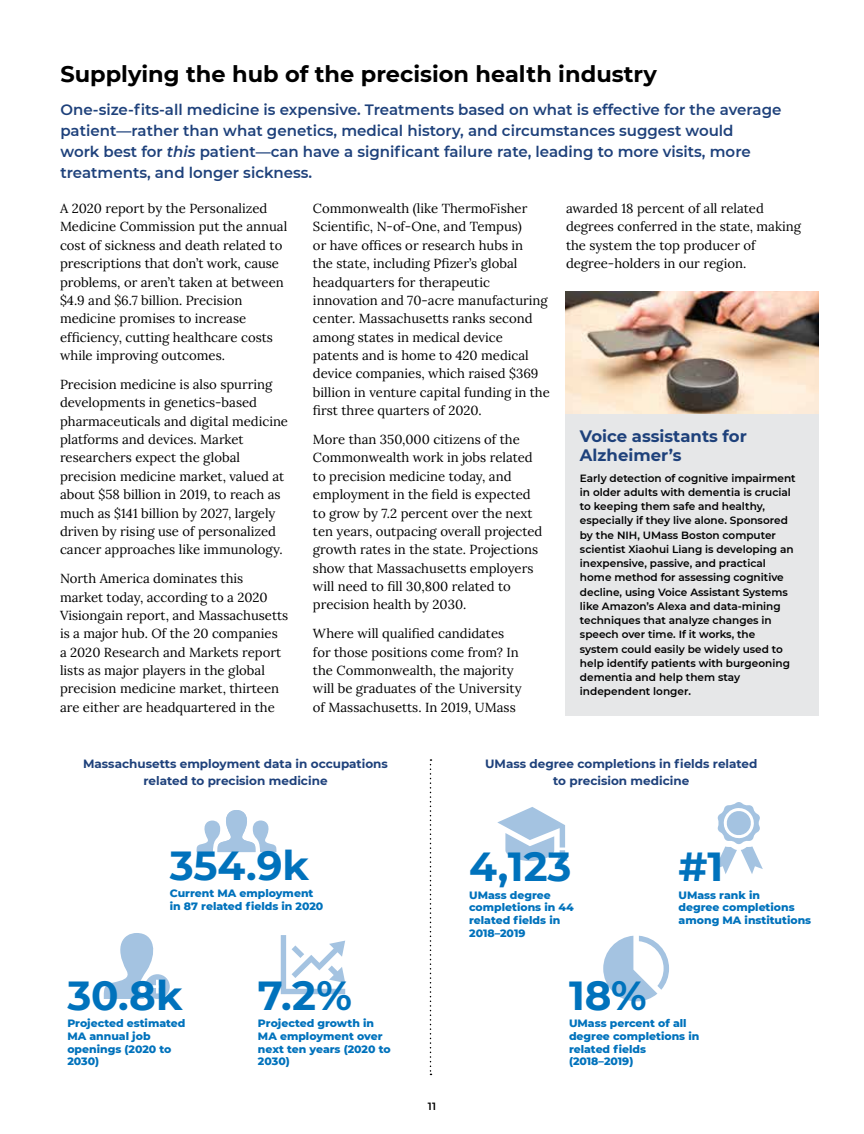
<style>
.page{position:relative;width:864px;height:1134px;background:#fff}
.page>*{position:absolute;margin:0;border:0;box-sizing:border-box;transform-origin:0 0}
.t1{font:700 40.5px "Montserrat";color:#0072bc}
.t2{font:700 22.5px "Montserrat";color:#000}
.t3{font:700 16.5px/19.5px "Montserrat";color:#1e417b}
.t4{font:600 15px/21px "Montserrat";color:#1e417b}
.t5{font:13.2px/18.3px "Lora";color:#000}
.t6{font:700 12px/16.5px "Montserrat";color:#1e417b;text-align:center}
.t7{font:800 10.8px/12.8px "Montserrat";color:#0072bc}
.t8{font:600 10.5px/14.2px "Montserrat";color:#000}
.s1{font-style:italic}
</style>
<div class="page">
<div style="left:566px;top:414px;width:253px;height:302px;background:#e6e7e8"></div>
<img style="left:566px;top:292px;width:253px;height:122px">
<svg style="left:430px;top:759px;width:1px;height:316px"></svg>
<svg style="left:715px;top:802px;width:48px;height:72px"></svg>
<svg style="left:197px;top:810px;width:79px;height:42px"></svg>
<svg style="left:281px;top:935px;width:64px;height:59px"></svg>
<svg style="left:104px;top:933px;width:66px;height:66px"></svg>
<svg style="left:497px;top:807px;width:71px;height:54px"></svg>
<svg style="left:603px;top:936px;width:66px;height:65px"></svg>
<h2 class="t2" style="left:60px;top:58px;width:598px">Supplying the hub of the precision health industry</h2>
<p class="t4" style="left:60px;top:98px;width:723px">One-size-fits-all medicine is expensive. Treatments based on what is effective for the average patient—rather than what genetics, medical history, and circumstances suggest would<br>work best for <span class="s1">this</span> patient—can have a significant failure rate, leading to more visits, more treatments, and longer sickness.</p>
<p class="t5" style="left:60px;top:198px;width:229px">A 2020 report by the Personalized Medicine Commission put the annual cost of sickness and death related to prescriptions that don’t work, cause problems, or aren’t taken at between $4.9 and $6.7 billion. Precision medicine promises to increase efficiency, cutting healthcare costs while improving outcomes.</p>
<p class="t5" style="left:60px;top:374px;width:230px">Precision medicine is also spurring developments in genetics-based pharmaceuticals and digital medicine platforms and devices. Market researchers expect the global precision medicine market, valued at about $58 billion in 2019, to reach as much as $141 billion by 2027, largely driven by rising use of personalized cancer approaches like immunology.</p>
<p class="t5" style="left:60px;top:568px;width:230px">North America dominates this market today, according to a 2020<br>Visiongain report, and Massachusetts is a major hub. Of the 20 companies<br>a 2020 Research and Markets report lists as major players in the global precision medicine market, thirteen are either are headquartered in the</p>
<p class="t5" style="left:566px;top:198px;width:237px">awarded 18 percent of all related degrees conferred in the state, making the system the top producer of degree-holders in our region.</p>
<p class="t5" style="left:313px;top:198px;width:238px">Commonwealth (like ThermoFisher Scientific, N-of-One, and Tempus)<br>or have offices or research hubs in<br>the state, including Pfizer’s global headquarters for therapeutic innovation and 70-acre manufacturing center. Massachusetts ranks second among states in medical device patents and is home to 420 medical device companies, which raised $369 billion in venture capital funding in the first three quarters of 2020.</p>
<p class="t5" style="left:313px;top:429px;width:231px">More than 350,000 citizens of the Commonwealth work in jobs related to precision medicine today, and employment in the field is expected to grow by 7.2 percent over the next ten years, outpacing overall projected growth rates in the state. Projections show that Massachusetts employers will need to fill 30,800 related to precision health by 2030.</p>
<p class="t5" style="left:313px;top:623px;width:210px">Where will qualified candidates for those positions come from? In the Commonwealth, the majority will be graduates of the University of Massachusetts. In 2019, UMass</p>
<p class="t3" style="left:580px;top:425px;width:168px">Voice assistants for<br>Alzheimer’s</p>
<p class="t8" style="left:580px;top:470px;width:217px">Early detection of cognitive impairment in older adults with dementia is crucial to keeping them safe and healthy, especially if they live alone. Sponsored by the NIH, UMass Boston computer scientist Xiaohui Liang is developing an inexpensive, passive, and practical home method for assessing cognitive decline, using Voice Assistant Systems like Amazon’s Alexa and data-mining techniques that analyze changes in speech over time. If it works, the system could easily be widely used to help identify patients with burgeoning dementia and help them stay independent longer.</p>
<p class="t6" style="left:83px;top:755px;width:306px">Massachusetts employment data in occupations related to precision medicine</p>
<h1 class="t1" style="left:170px;top:837px;width:141px">354.9k</h1>
<p class="t7" style="left:170px;top:887px;width:155px">Current MA employment in 87 related fields in 2020</p>
<h1 class="t1" style="left:67px;top:966px;width:117px">30.8k</h1>
<p class="t7" style="left:67px;top:1016px;width:120px">Projected estimated<br>MA annual job openings (2020 to<br>2030)</p>
<h1 class="t1" style="left:258px;top:966px;width:95px">7.2%</h1>
<p class="t7" style="left:258px;top:1016px;width:134px">Projected growth in<br>MA employment over next ten years (2020 to<br>2030)</p>
<p class="t8" style="left:428px;top:1099px;width:10px">11</p>
<p class="t6" style="left:485px;top:755px;width:274px">UMass degree completions in fields related to precision medicine</p>
<h1 class="t1" style="left:469px;top:838px;width:104px">4,123</h1>
<p class="t7" style="left:469px;top:888px;width:106px">UMass degree completions in 44 related fields in<br>2018–2019</p>
<h1 class="t1" style="left:679px;top:838px;width:47px">#1</h1>
<p class="t7" style="left:679px;top:888px;width:134px">UMass rank in<br>degree completions among MA institutions</p>
<h1 class="t1" style="left:569px;top:966px;width:79px">18%</h1>
<p class="t7" style="left:569px;top:1016px;width:132px">UMass percent of all degree completions in related fields (2018–2019)</p>
</div>
